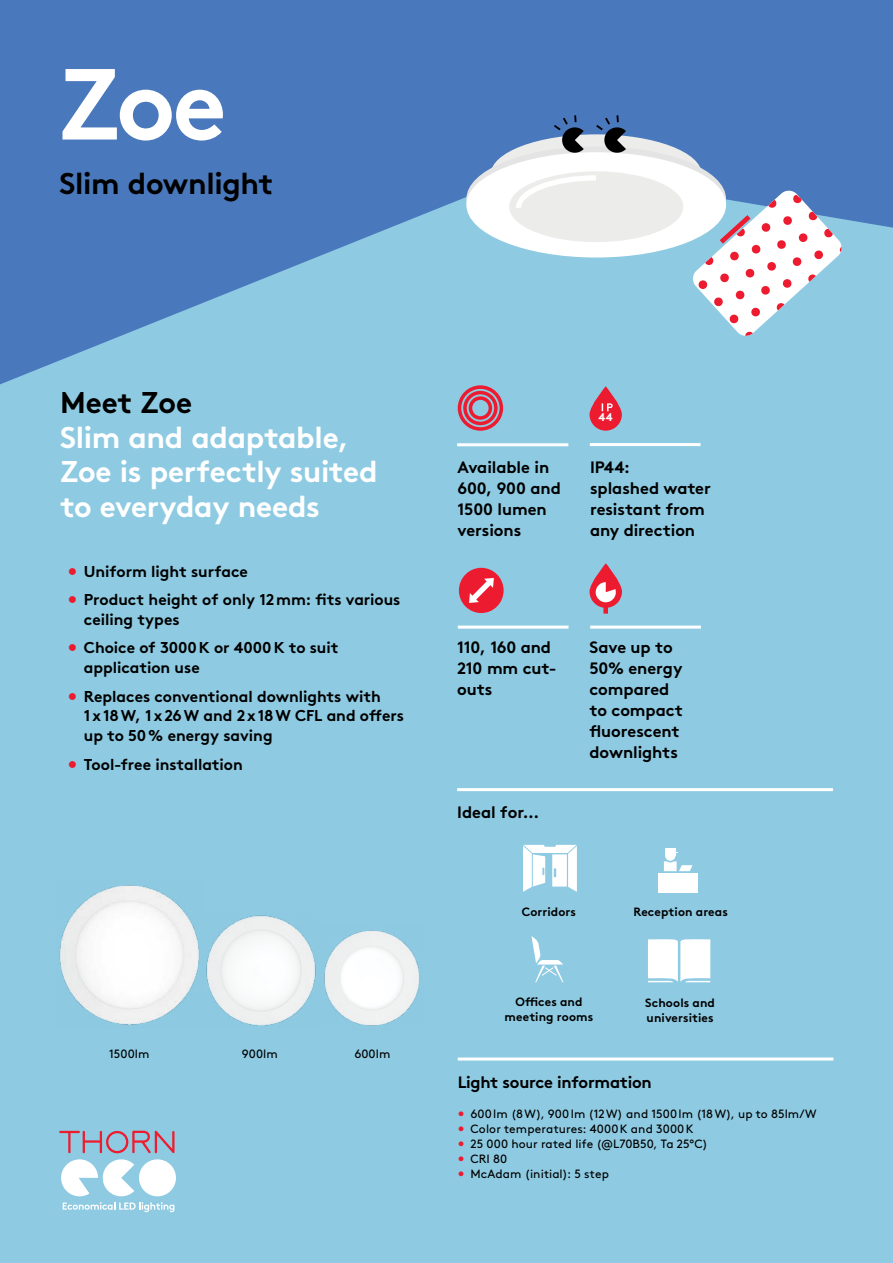
<style>
.page{position:relative;width:893px;height:1263px;background:#8ecbe2}
.page>*{position:absolute;margin:0;border:0;box-sizing:border-box;transform-origin:0 0}
.t1{font:700 100.65px "Brown";color:#fff}
.t2{font:700 30px/34.5px "Brown";letter-spacing:-.01em;color:#fff}
.t3{font:700 30px "Brown";letter-spacing:-.01em;color:#000}
.t4{font:700 16.5px/21px "Brown";letter-spacing:-.005em;color:#000}
.t5{font:700 15.75px/20px "Brown";color:#000}
.t6{font:12px "Brown";letter-spacing:.01em;color:#000}
.t7{font:700 12px/15px "Brown";letter-spacing:.01em;color:#000;text-align:center}
.t8{font:700 11.25px "Brown";color:#fff}
.s1{color:#ed1b2f}
</style>
<div class="page">
<svg style="left:0;top:0;width:893px;height:384px;fill:#4978bc"></svg>
<svg style="left:692px;top:189px;width:151px;height:148px"></svg>
<div style="left:491px;top:134px;width:211px;height:80px;background:#ececeb;border-radius:50%"></div>
<div style="left:466px;top:146px;width:260px;height:106px;background:#e4e4e4;border-radius:50%"></div>
<div style="left:466px;top:152px;width:260px;height:105px;background:#fff;border-radius:50%"></div>
<div style="left:509px;top:171px;width:174px;height:71px;background:#ececeb;border-radius:50%"></div>
<svg style="left:516px;top:175px;width:80px;height:33px"></svg>
<svg style="left:554px;top:115px;width:30px;height:39px"></svg>
<svg style="left:596px;top:115px;width:30px;height:39px"></svg>
<img style="left:206px;top:915px;width:110px;height:111px">
<img style="left:324px;top:930px;width:96px;height:96px">
<img style="left:59px;top:885px;width:140px;height:140px">
<hr style="left:458px;top:1057px;width:375px;height:3px;background:#fff">
<svg style="left:458px;top:385px;width:45px;height:46px"></svg>
<hr style="left:457px;top:443px;width:111px;height:3px;background:#fff">
<hr style="left:457px;top:788px;width:376px;height:3px;background:#fff">
<svg style="left:531px;top:936px;width:32px;height:46px"></svg>
<svg style="left:648px;top:939px;width:62px;height:43px"></svg>
<svg style="left:523px;top:845px;width:54px;height:47px"></svg>
<div style="left:658px;top:873px;width:40px;height:19px;background:#fff"></div>
<div style="left:665px;top:848px;width:11px;height:5px;background:#fff"></div>
<svg style="left:664px;top:852px;width:28px;height:19px"></svg>
<svg style="left:589px;top:386px;width:33px;height:45px"></svg>
<svg style="left:602px;top:403px;width:11px;height:8px"></svg>
<hr style="left:590px;top:443px;width:110px;height:3px;background:#fff">
<svg style="left:589px;top:563px;width:33px;height:45px"></svg>
<div style="left:603px;top:604px;width:5px;height:10px;background:#ed1b2f"></div>
<div style="left:596px;top:582px;width:20px;height:20px;background:#fff;border-radius:50%"></div>
<svg style="left:606px;top:577px;width:15px;height:15px"></svg>
<hr style="left:590px;top:626px;width:111px;height:3px;background:#fff">
<div style="left:459px;top:568px;width:45px;height:45px;background:#ed1b2f;border-radius:50%"></div>
<svg style="left:469px;top:578px;width:25px;height:25px"></svg>
<hr style="left:458px;top:626px;width:110px;height:3px;background:#fff">
<svg style="left:59px;top:1130px;width:116px;height:82px"></svg>
<h1 class="t1" style="left:58px;top:23px;width:169px">Zoe</h1>
<h2 class="t3" style="left:60px;top:160px;width:215px">Slim downlight</h2>
<h2 class="t3" style="left:60px;top:378px;width:133px">Meet Zoe</h2>
<h2 class="t2" style="left:60px;top:417px;width:319px">Slim and adaptable,<br>Zoe is perfectly suited to everyday needs</h2>
<p class="t5" style="left:68px;top:560px;width:182px"><span class="s1">•</span> Uniform light surface</p>
<p class="t5" style="left:84px;top:588px;width:318px;text-indent:-16px"><span class="s1">•</span> Product height of only 12mm: fits various ceiling types</p>
<p class="t5" style="left:84px;top:636px;width:256px;text-indent:-16px"><span class="s1">•</span> Choice of 3000K or 4000K to suit application use</p>
<p class="t5" style="left:84px;top:684px;width:322px;text-indent:-16px"><span class="s1">•</span> Replaces conventional downlights with<br>1x18W, 1x26W and 2x18W CFL and offers up to 50% energy saving</p>
<p class="t5" style="left:68px;top:752px;width:177px"><span class="s1">•</span> Tool-free installation</p>
<p class="t6" style="left:109px;top:1045px;width:42px">1500lm</p>
<p class="t6" style="left:242px;top:1045px;width:38px">900lm</p>
<p class="t6" style="left:354px;top:1045px;width:38px">600lm</p>
<p class="t4" style="left:458px;top:455px;width:105px">Available in<br>600, 900 and<br>1500 lumen versions</p>
<p class="t8" style="left:598px;top:408px;width:16px">44</p>
<p class="t4" style="left:590px;top:455px;width:122px">IP44:<br>splashed water resistant from any direction</p>
<p class="t4" style="left:457px;top:635px;width:101px">110, 160 and<br>210 mm cut&shy;outs</p>
<p class="t4" style="left:457px;top:800px;width:84px">Ideal for...</p>
<p class="t4" style="left:589px;top:635px;width:95px">Save up to<br>50% energy compared to compact fluorescent downlights</p>
<p class="t7" style="left:522px;top:902px;width:56px">Corridors</p>
<p class="t7" style="left:633px;top:902px;width:96px">Reception areas</p>
<p class="t7" style="left:505px;top:993px;width:90px">Offices and meeting rooms</p>
<p class="t7" style="left:645px;top:994px;width:71px;text-align:left">Schools and universities</p>
<p class="t4" style="left:458px;top:1070px;width:196px">Light source information</p>
<p class="t6" style="left:458px;top:1105px;width:360px"><span class="s1">•</span> 600lm (8W), 900lm (12W) and 1500lm (18W), up to 85lm/W</p>
<p class="t6" style="left:458px;top:1120px;width:237px"><span class="s1">•</span> Color temperatures: 4000K and 3000K</p>
<p class="t6" style="left:458px;top:1135px;width:252px"><span class="s1">•</span> 25 000 hour rated life (@L70B50, Ta 25°C)</p>
<p class="t6" style="left:458px;top:1150px;width:51px"><span class="s1">•</span> CRI 80</p>
<p class="t6" style="left:458px;top:1165px;width:153px"><span class="s1">•</span> McAdam (initial): 5 step</p>
</div>
